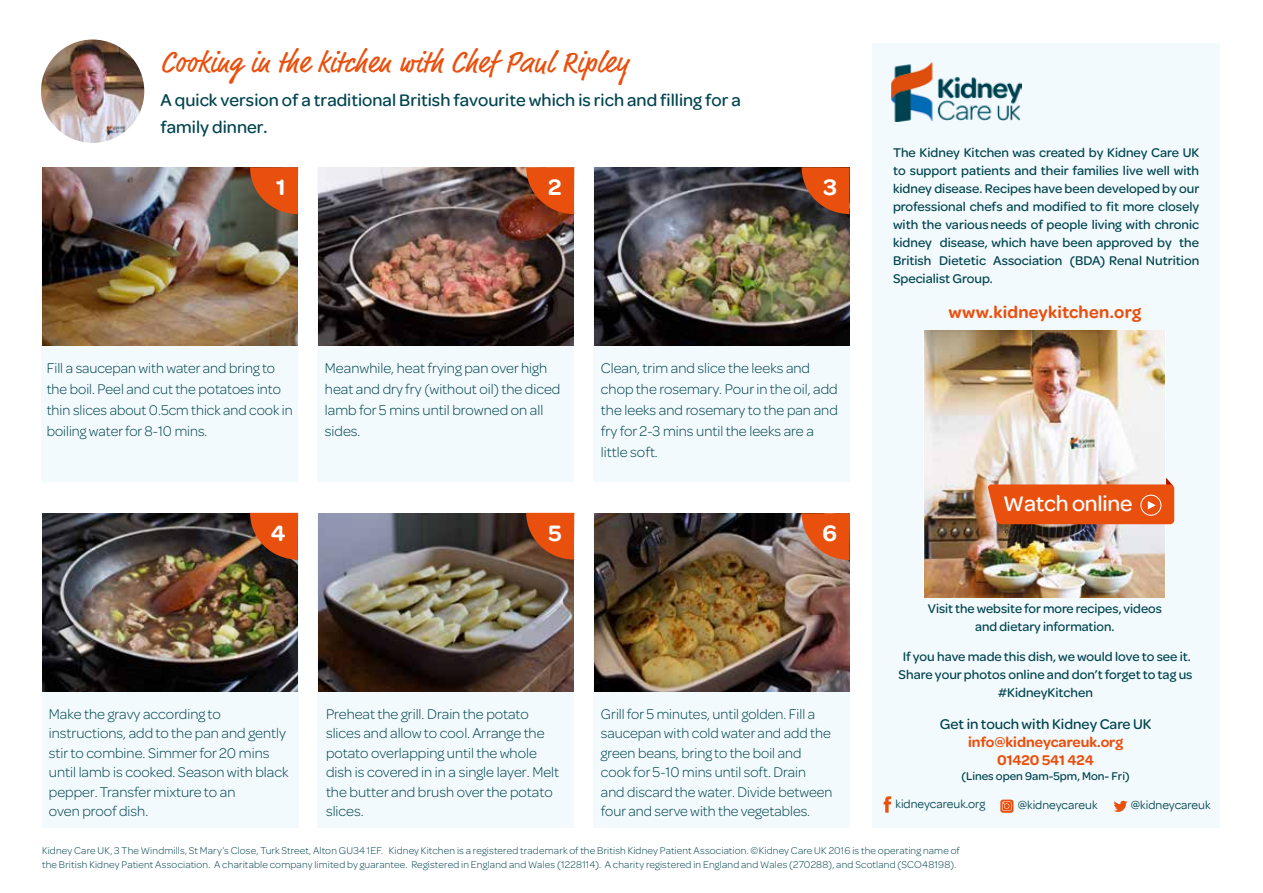
<style>
.page{position:relative;width:1263px;height:893px;background:#fff}
.page>*{position:absolute;margin:0;border:0;box-sizing:border-box;transform-origin:0 0}
.t1{font:30px "Market Pro";letter-spacing:.01em;color:#e9500e}
.t2{font:600 24px "Omnes";color:#fff}
.t3{font:500 22.95px "Omnes";letter-spacing:-.01em;color:#fff}
.t4{font:500 18px/27px "Omnes";color:#00444f}
.t5{font:600 18px "Omnes";letter-spacing:.015em;color:#e9500e}
.t6{font:300 15px/19.5px "Omnes";color:#00444f}
.t7{font:600 15px/18px "Omnes";color:#e9500e;text-align:center}
.t8{font:500 15px "Omnes";color:#00444f}
.t9{font:500 13.5px/18px "Omnes";color:#00444f;text-align:center}
.t10{font:12.45px "Omnes";color:#00444f}
.t11{font:500 12px "Omnes";color:#00444f}
.t12{font:300 10.5px/13.5px "Omnes";letter-spacing:.015em;color:#00444f}
</style>
<div class="page">
<div style="left:872px;top:43px;width:348px;height:785px;background:#f3fafd"></div>
<svg style="left:884px;top:796px;width:7px;height:17px"></svg>
<svg style="left:1114px;top:801px;width:13px;height:11px"></svg>
<svg style="left:1000px;top:800px;width:13px;height:13px"></svg>
<svg style="left:1002px;top:801px;width:9px;height:10px"></svg>
<img style="left:41px;top:40px;width:103px;height:103px;border-radius:52px">
<img style="left:892px;top:63px;width:129px;height:59px">
<img style="left:924px;top:331px;width:241px;height:266px">
<svg style="left:987px;top:478px;width:187px;height:46px;background:#e96931"></svg>
<div style="left:318px;top:167px;width:256px;height:315px;background:#f3fafd"></div>
<div style="left:317px;top:513px;width:257px;height:315px;background:#f3fafd"></div>
<img style="left:319px;top:167px;width:255px;height:179px">
<img style="left:319px;top:513px;width:255px;height:179px">
<div style="left:593px;top:167px;width:257px;height:315px;background:#f3fafd"></div>
<div style="left:593px;top:513px;width:257px;height:315px;background:#f3fafd"></div>
<img style="left:595px;top:167px;width:255px;height:179px">
<img style="left:595px;top:513px;width:255px;height:179px">
<div style="left:41px;top:167px;width:257px;height:315px;background:#f3fafd"></div>
<div style="left:43px;top:513px;width:256px;height:315px;background:#f3fafd"></div>
<img style="left:43px;top:167px;width:255px;height:179px">
<img style="left:43px;top:513px;width:255px;height:179px">
<svg style="left:802px;top:167px;width:48px;height:47px;background:#bf4815"></svg>
<svg style="left:802px;top:513px;width:48px;height:47px;background:#d85c27"></svg>
<svg style="left:526px;top:167px;width:48px;height:47px;background:#cd4811"></svg>
<svg style="left:526px;top:513px;width:48px;height:47px;background:#c84c15"></svg>
<svg style="left:250px;top:167px;width:48px;height:47px;background:#c64f19"></svg>
<svg style="left:250px;top:513px;width:48px;height:47px;background:#c34a14"></svg>
<h1 class="t1" style="left:161px;top:42px;width:469px">Cooking in the kitchen with Chef Paul Ripley</h1>
<p class="t4" style="left:161px;top:86px;width:582px">A quick version of a traditional British favourite which is rich and filling for a family dinner.</p>
<h2 class="t2" style="left:276px;top:174px;width:11px">1</h2>
<h2 class="t2" style="left:548px;top:174px;width:15px">2</h2>
<h2 class="t2" style="left:823px;top:174px;width:15px">3</h2>
<p class="t6" style="left:325px;top:357px;width:237px;line-height:21px">Meanwhile, heat frying pan over high heat and dry fry (without oil) the diced lamb for 5 mins until browned on all sides.</p>
<p class="t6" style="left:47px;top:357px;width:247px;line-height:21px">Fill a saucepan with water and bring to the boil. Peel and cut the potatoes into thin slices about 0.5cm thick and cook in boiling water for 8-10 mins.</p>
<p class="t6" style="left:601px;top:357px;width:238px;line-height:21px">Clean, trim and slice the leeks and chop the rosemary. Pour in the oil, add the leeks and rosemary to the pan and fry for 2-3 mins until the leeks are a little soft.</p>
<h2 class="t2" style="left:271px;top:519px;width:16px">4</h2>
<h2 class="t2" style="left:548px;top:519px;width:15px">5</h2>
<h2 class="t2" style="left:822px;top:520px;width:16px">6</h2>
<p class="t6" style="left:49px;top:703px;width:241px">Make the gravy according to instructions, add to the pan and gently stir to combine. Simmer for 20 mins until lamb is cooked. Season with black pepper. Transfer mixture to an<br>oven proof dish.</p>
<p class="t6" style="left:326px;top:703px;width:235px">Preheat the grill. Drain the potato slices and allow to cool. Arrange the potato overlapping until the whole dish is covered in in a single layer. Melt the butter and brush over the potato slices.</p>
<p class="t6" style="left:601px;top:703px;width:233px">Grill for 5 minutes, until golden. Fill a saucepan with cold water and add the green beans, bring to the boil and cook for 5-10 mins until soft. Drain and discard the water. Divide between four and serve with the vegetables.</p>
<p class="t9" style="left:893px;top:142px;width:308px;text-align:justify">The Kidney Kitchen was created by Kidney Care UK to support patients and their families live well with kidney disease. Recipes have been developed by our professional chefs and modified to fit more closely with the various needs of people living with chronic kidney disease, which have been approved by the British Dietetic Association (BDA) Renal Nutrition Specialist Group.</p>
<p class="t5" style="left:948px;top:302px;width:194px">www.kidneykitchen.org</p>
<h3 class="t3" style="left:1003px;top:490px;width:131px">Watch online</h3>
<p class="t9" style="left:928px;top:599px;width:235px">Visit the website for more recipes, videos and dietary information.</p>
<p class="t9" style="left:899px;top:646px;width:295px">If you have made this dish, we would love to see it.<br>Share your photos online and don’t forget to tag us #KidneyKitchen</p>
<p class="t8" style="left:940px;top:714px;width:213px">Get in touch with Kidney Care UK</p>
<p class="t7" style="left:968px;top:732px;width:157px">info@kidneycareuk.org<br>01420 541 424</p>
<p class="t11" style="left:961px;top:768px;width:170px">(Lines open 9am-5pm, Mon- Fri)</p>
<p class="t10" style="left:895px;top:797px;width:91px">kidneycareuk.org</p>
<p class="t10" style="left:1018px;top:798px;width:81px">@kidneycareuk</p>
<p class="t10" style="left:1131px;top:798px;width:81px">@kidneycareuk</p>
<p class="t12" style="left:42px;top:843px;width:919px">Kidney Care UK, 3 The Windmills, St Mary’s Close, Turk Street, Alton GU34 1EF. Kidney Kitchen is a registered trademark of the British Kidney Patient Association. ©Kidney Care UK 2016 is the operating name of the British Kidney Patient Association. A charitable company limited by guarantee. Registered in England and Wales (1228114). A charity registered in England and Wales (270288), and Scotland (SCO48198).</p>
</div>
